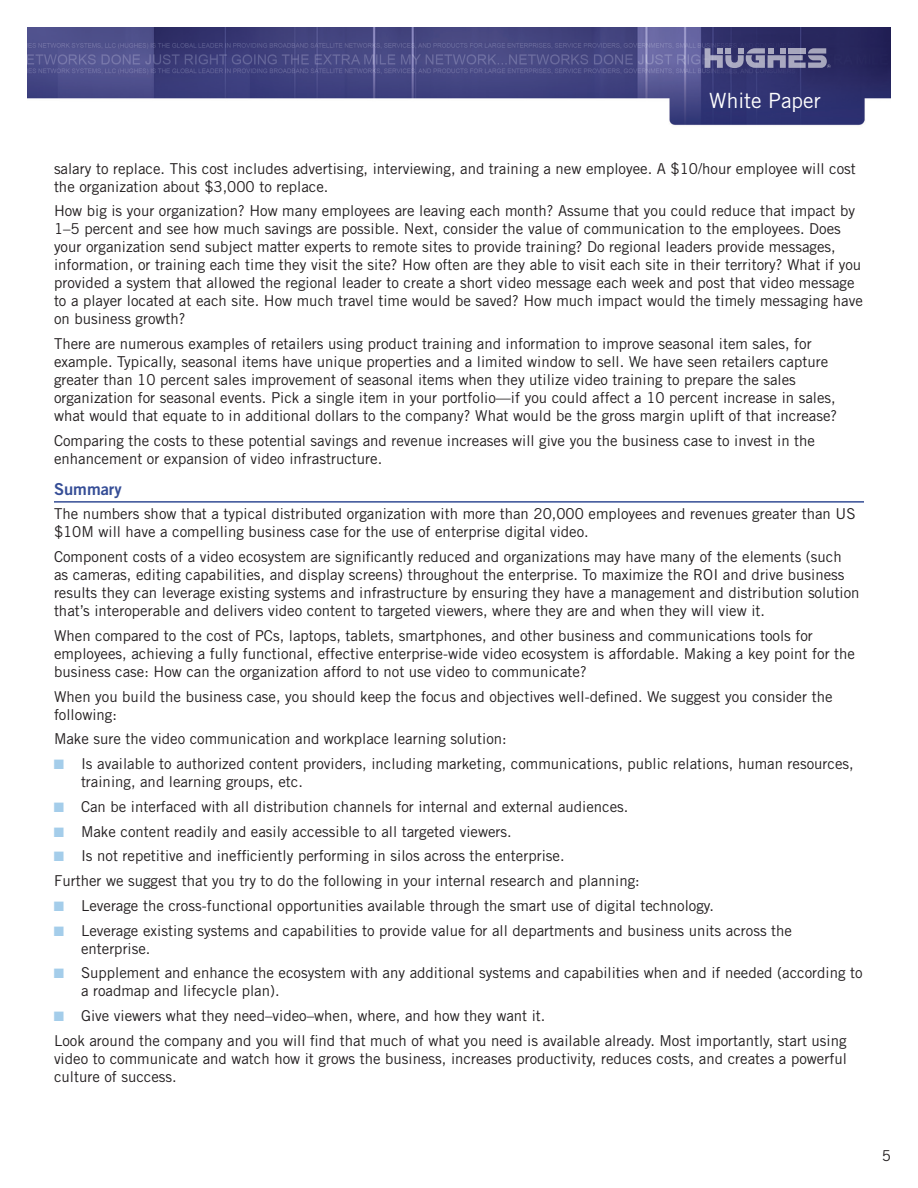
<style>
.page{position:relative;width:918px;height:1188px;background:#fff}
.page>*{position:absolute;margin:0;border:0;box-sizing:border-box;transform-origin:0 0}
.t1{font:21px "Trade Gothic";color:#fff}
.t2{font:16.5px "Trade Gothic Bold Two";color:#354d96}
.t3{font:15px/18px "Trade Gothic";color:#231f20}
.s1{font-family:"Dixieland Normal";font-size:13.5px;color:#a4cdea}
</style>
<div class="page">
<img style="left:27px;top:27px;width:864px;height:99px">
<svg style="left:705px;top:48px;width:126px;height:20px;background:#7a7a9e"></svg>
<hr style="left:54px;top:501px;width:810px;height:2px;background:#354d96">
<h1 class="t1" style="left:709px;top:88px;width:113px">White Paper</h1>
<p class="t3" style="left:54px;top:159px;width:803px">salary to replace. This cost includes advertising, interviewing, and training a new employee. A $10/hour employee will cost the organization about $3,000 to replace.</p>
<p class="t3" style="left:54px;top:202px;width:810px">How big is your organization? How many employees are leaving each month? Assume that you could reduce that impact by 1–5 percent and see how much savings are possible. Next, consider the value of communication to the employees. Does your organization send subject matter experts to remote sites to provide training? Do regional leaders provide messages, information, or training each time they visit the site? How often are they able to visit each site in their territory? What if you provided a system that allowed the regional leader to create a short video message each week and post that video message to a player located at each site. How much travel time would be saved? How much impact would the timely messaging have on business growth?</p>
<p class="t3" style="left:54px;top:335px;width:785px">There are numerous examples of retailers using product training and information to improve seasonal item sales, for example. Typically, seasonal items have unique properties and a limited window to sell. We have seen retailers capture greater than 10 percent sales improvement of seasonal items when they utilize video training to prepare the sales organization for seasonal events. Pick a single item in your portfolio—if you could affect a 10 percent increase in sales, what would that equate to in additional dollars to the company? What would be the gross margin uplift of that increase?</p>
<p class="t3" style="left:54px;top:431px;width:763px">Comparing the costs to these potential savings and revenue increases will give you the business case to invest in the enhancement or expansion of video infrastructure.</p>
<p class="t2" style="left:54px;top:479px;width:69px">Summary</p>
<p class="t3" style="left:54px;top:505px;width:803px">The numbers show that a typical distributed organization with more than 20,000 employees and revenues greater than US $10M will have a compelling business case for the use of enterprise digital video.</p>
<p class="t3" style="left:54px;top:548px;width:807px">Component costs of a video ecosystem are significantly reduced and organizations may have many of the elements (such<br>as cameras, editing capabilities, and display screens) throughout the enterprise. To maximize the ROI and drive business results they can leverage existing systems and infrastructure by ensuring they have a management and distribution solution that’s interoperable and delivers video content to targeted viewers, where they are and when they will view it.</p>
<p class="t3" style="left:54px;top:626px;width:803px">When compared to the cost of PCs, laptops, tablets, smartphones, and other business and communications tools for employees, achieving a fully functional, effective enterprise-wide video ecosystem is affordable. Making a key point for the business case: How can the organization afford to not use video to communicate?</p>
<p class="t3" style="left:54px;top:687px;width:780px">When you build the business case, you should keep the focus and objectives well-defined. We suggest you consider the following:</p>
<p class="t3" style="left:54px;top:726px;width:801px;line-height:24.8px">Make sure the video communication and workplace learning solution:<br><span class="s1">Q</span> Is available to authorized content providers, including marketing, communications, public relations, human resources,</p>
<p class="t3" style="left:54px;top:769px;width:740px;line-height:24.8px;text-indent:27px">training, and learning groups, etc.<br><span class="s1">Q</span> Can be interfaced with all distribution channels for internal and external audiences.<br><span class="s1">Q</span> Make content readily and easily accessible to all targeted viewers.<br><span class="s1">Q</span> Is not repetitive and inefficiently performing in silos across the enterprise.<br>Further we suggest that you try to do the following in your internal research and planning:<br><span class="s1">Q</span> Leverage the cross-functional opportunities available through the smart use of digital technology.<br><span class="s1">Q</span> Leverage existing systems and capabilities to provide value for all departments and business units across the</p>
<p class="t3" style="left:54px;top:936px;width:810px;line-height:24.8px;text-indent:27px">enterprise.<br><span class="s1">Q</span> Supplement and enhance the ecosystem with any additional systems and capabilities when and if needed (according to</p>
<p class="t3" style="left:54px;top:978px;width:794px;line-height:24.8px;text-indent:27px">a roadmap and lifecycle plan).<br><span class="s1">Q</span> Give viewers what they need–video–when, where, and how they want it.<br>Look around the company and you will find that much of what you need is available already. Most importantly, start using</p>
<p class="t3" style="left:54px;top:1049px;width:794px">video to communicate and watch how it grows the business, increases productivity, reduces costs, and creates a powerful culture of success.</p>
<p class="t3" style="left:882px;top:1146px;width:11px">5</p>
</div>
